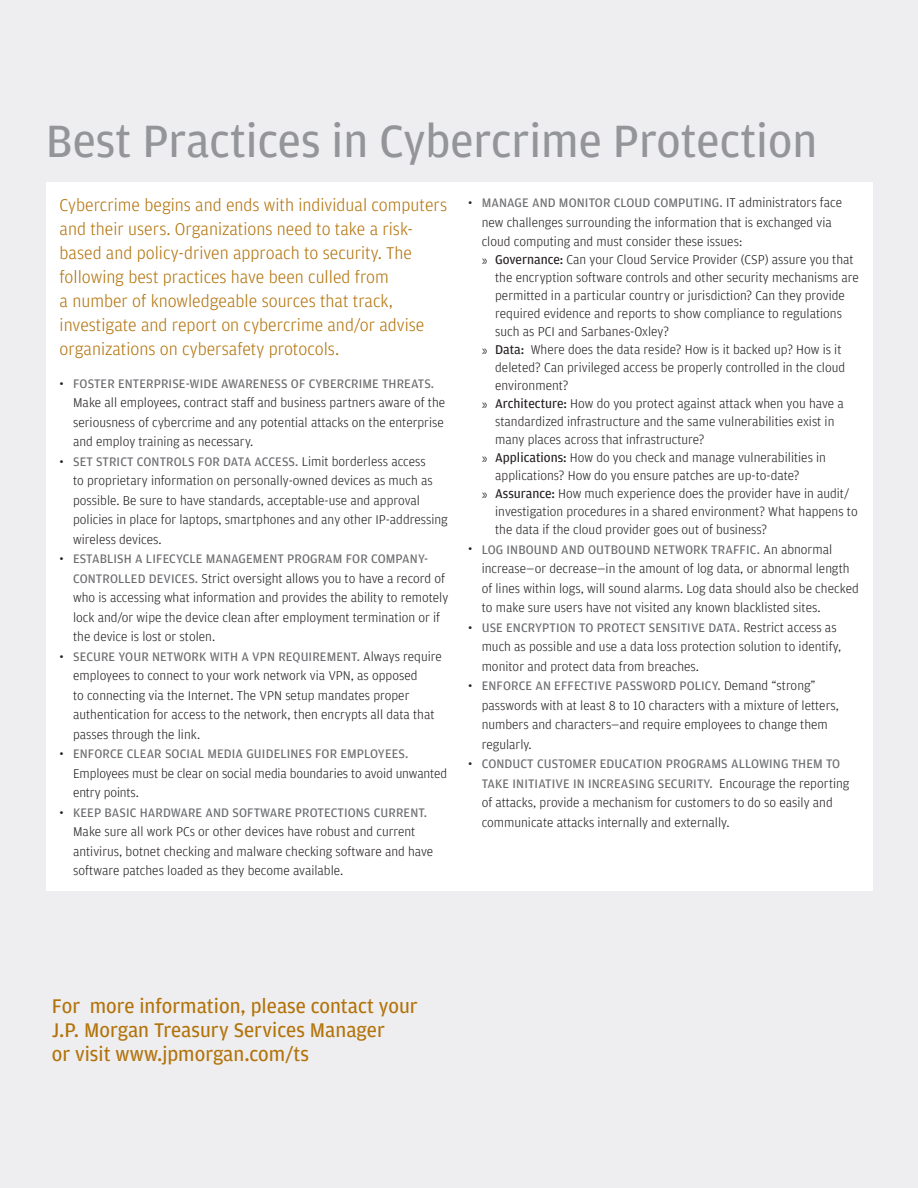
<style>
.page{position:relative;width:918px;height:1188px;background:#eeeef0}
.page>*{position:absolute;margin:0;border:0;box-sizing:border-box;transform-origin:0 0}
.t1{font:48px "Amplitude";color:#939598}
.t2{font:21px/24px "Amplitude";color:#b2730b}
.t3{font:300 18px/24px "Amplitude";color:#b2730b}
.t4{font:300 13.5px/19.5px "Amplitude";color:#231f20}
.t5{font:13.2px "Amplitude";letter-spacing:.01em;color:#6c6d70}
.s1{font-weight:300;font-size:13.5px;color:#231f20}
.s2{font-weight:400;font-size:13.2px;color:#6c6d70}
.s3{font-weight:400}
</style>
<div class="page">
<div style="left:46px;top:183px;width:826px;height:708px;background:#fff"></div>
<h1 class="t1" style="left:46px;top:111px;width:773px">BEST PRACTICES IN CYBERCRIME PROTECTION</h1>
<p class="t3" style="left:60px;top:192px;width:389px">Cybercrime begins and ends with individual computers and their users. Organizations need to take a risk&shy;based and policy-driven approach to security. The following best practices have been culled from<br>a number of knowledgeable sources that track, investigate and report on cybercrime and/or advise organizations on cybersafety protocols.</p>
<p class="t5" style="left:60px;top:375px;width:28px"><span class="s1">•</span> FOSTER</p>
<p class="t5" style="left:118px;top:375px;width:8px">ENTERPRISE</p>
<p class="t5" style="left:186px;top:375px;width:12px">-WIDE</p>
<p class="t5" style="left:221px;top:375px;width:2px">AWARENESS</p>
<p class="t5" style="left:291px;top:375px;width:20px">OF CYBERCRIME</p>
<p class="t5" style="left:382px;top:375px;width:7px">THREATS</p>
<p class="t5" style="left:431px;top:375px;width:5px">.</p>
<p class="t4" style="left:73px;top:393px;width:374px;text-align:justify">Make all employees, contract staff and business partners aware of the seriousness of cybercrime and any potential attacks on the enterprise and employ training as necessary.</p>
<p class="t5" style="left:60px;top:453px;width:44px"><span class="s1">•</span> SET STRICT</p>
<p class="t5" style="left:137px;top:453px;width:9px">CONTROLS</p>
<p class="t5" style="left:198px;top:453px;width:8px">FOR</p>
<p class="t5" style="left:223px;top:453px;width:8px">DATA</p>
<p class="t5" style="left:254px;top:453px;width:8px">ACCESS</p>
<p class="t4" style="left:73px;top:451px;width:376px;text-indent:222px"><span class="s2">.</span> Limit borderless access<br>to proprietary information on personally-owned devices as much as possible. Be sure to have standards, acceptable-use and approval policies in place for laptops, smartphones and any other IP-addressing wireless devices.</p>
<p class="t5" style="left:60px;top:551px;width:28px"><span class="s1">•</span> ESTABLISH</p>
<p class="t5" style="left:135px;top:551px;width:18px">A LIFECYCLE</p>
<p class="t5" style="left:206px;top:551px;width:9px">MANAGEMENT</p>
<p class="t5" style="left:287px;top:551px;width:9px">PROGRAM</p>
<p class="t5" style="left:346px;top:551px;width:8px">FOR</p>
<p class="t5" style="left:371px;top:551px;width:9px">COMPANY</p>
<p class="t5" style="left:424px;top:551px;width:6px">-</p>
<p class="t5" style="left:73px;top:570px;width:9px">CONTROLLED</p>
<p class="t5" style="left:149px;top:570px;width:3px">DEVICES</p>
<p class="t4" style="left:73px;top:568px;width:377px;text-indent:122px"><span class="s2">.</span> Strict oversight allows you to have a record of who is accessing what information and provides the ability to remotely lock and/or wipe the device clean after employment termination or if the device is lost or stolen.</p>
<p class="t5" style="left:60px;top:648px;width:28px"><span class="s1">•</span> SECURE</p>
<p class="t5" style="left:119px;top:648px;width:9px">YOUR</p>
<p class="t5" style="left:152px;top:648px;width:9px">NETWORK</p>
<p class="t5" style="left:210px;top:648px;width:8px">WITH</p>
<p class="t5" style="left:241px;top:648px;width:68px">A VPN REQUIREMENT</p>
<p class="t4" style="left:73px;top:646px;width:370px;text-indent:284px"><span class="s2">.</span> Always require employees to connect to your work network via VPN, as opposed<br>to connecting via the Internet. The VPN setup mandates proper authentication for access to the network, then encrypts all data that passes through the link.</p>
<p class="t5" style="left:60px;top:746px;width:29px"><span class="s1">•</span> ENFORCE</p>
<p class="t5" style="left:127px;top:746px;width:8px">CLEAR</p>
<p class="t5" style="left:165px;top:746px;width:8px">SOCIAL</p>
<p class="t5" style="left:207px;top:746px;width:8px">MEDIA</p>
<p class="t5" style="left:246px;top:746px;width:8px">GUIDELINES</p>
<p class="t5" style="left:315px;top:746px;width:8px">FOR</p>
<p class="t5" style="left:340px;top:746px;width:9px">EMPLOYEES</p>
<p class="t5" style="left:405px;top:746px;width:5px">.</p>
<p class="t4" style="left:73px;top:763px;width:376px">Employees must be clear on social media boundaries to avoid unwanted entry points.</p>
<p class="t5" style="left:60px;top:804px;width:29px"><span class="s1">•</span> KEEP</p>
<p class="t5" style="left:104px;top:804px;width:8px">BASIC</p>
<p class="t5" style="left:140px;top:804px;width:9px">HARDWARE</p>
<p class="t5" style="left:206px;top:804px;width:9px">AND</p>
<p class="t5" style="left:232px;top:804px;width:9px">SOFTWARE</p>
<p class="t5" style="left:295px;top:804px;width:8px">PROTECTIONS</p>
<p class="t5" style="left:374px;top:804px;width:9px">CURRENT</p>
<p class="t5" style="left:424px;top:804px;width:5px">.</p>
<p class="t4" style="left:73px;top:822px;width:362px">Make sure all work PCs or other devices have robust and current antivirus, botnet checking and malware checking software and have software patches loaded as they become available.</p>
<p class="t4" style="left:482px;top:192px;width:362px;text-indent:238px"><span class="s2">.</span> IT administrators face new challenges surrounding the information that is exchanged via cloud computing and must consider these issues:</p>
<p class="t4" style="left:482px;top:249px;width:373px">» <span class="s3">GOVERNANCE:</span> Can your Cloud Service Provider (CSP) assure you that</p>
<p class="t4" style="left:495px;top:267px;width:365px">the encryption software controls and other security mechanisms are</p>
<p class="t4" style="left:495px;top:285px;width:351px">permitted in a particular country or jurisdiction? Can they provide</p>
<p class="t4" style="left:495px;top:303px;width:348px">required evidence and reports to show compliance to regulations</p>
<p class="t4" style="left:495px;top:321px;width:175px">such as PCI and Sarbanes-Oxley?</p>
<p class="t4" style="left:482px;top:339px;width:361px">» <span class="s3">DATA:</span> Where does the data reside? How is it backed up? How is it</p>
<p class="t4" style="left:495px;top:357px;width:352px">deleted? Can privileged access be properly controlled in the cloud</p>
<p class="t4" style="left:495px;top:375px;width:75px">environment?</p>
<p class="t4" style="left:482px;top:393px;width:364px">» <span class="s3">ARCHITECTURE:</span> How do you protect against attack when you have a</p>
<p class="t4" style="left:495px;top:411px;width:341px">standardized infrastructure and the same vulnerabilities exist in</p>
<p class="t4" style="left:495px;top:429px;width:211px">many places across that infrastructure?</p>
<p class="t4" style="left:482px;top:447px;width:346px">» <span class="s3">APPLICATIONS:</span> How do you check and manage vulnerabilities in</p>
<p class="t4" style="left:495px;top:465px;width:306px">applications? How do you ensure patches are up-to-date?</p>
<p class="t4" style="left:482px;top:483px;width:369px">» <span class="s3">ASSURANCE:</span> How much experience does the provider have in audit/</p>
<p class="t4" style="left:495px;top:501px;width:364px">investigation procedures in a shared environment? What happens to</p>
<p class="t4" style="left:495px;top:519px;width:273px">the data if the cloud provider goes out of business?</p>
<p class="t5" style="left:468px;top:541px;width:47px"><span class="s1">•</span> LOG INBOUND</p>
<p class="t5" style="left:561px;top:541px;width:9px">AND</p>
<p class="t5" style="left:588px;top:541px;width:9px">OUTBOUND</p>
<p class="t5" style="left:654px;top:541px;width:4px">NETWORK</p>
<p class="t5" style="left:711px;top:541px;width:8px">TRAFFIC</p>
<p class="t5" style="left:468px;top:194px;width:32px"><span class="s1">•</span> MANAGE</p>
<p class="t5" style="left:532px;top:194px;width:9px">AND</p>
<p class="t5" style="left:559px;top:194px;width:9px">MONITOR</p>
<p class="t5" style="left:614px;top:194px;width:9px">CLOUD</p>
<p class="t5" style="left:654px;top:194px;width:9px">COMPUTING</p>
<p class="t4" style="left:482px;top:539px;width:379px;text-indent:275px"><span class="s2">.</span> An abnormal increase—or decrease—in the amount of log data, or abnormal length of lines within logs, will sound alarms. Log data should also be checked to make sure users have not visited any known blacklisted sites.</p>
<p class="t5" style="left:468px;top:619px;width:46px"><span class="s1">•</span> USE ENCRYPTION</p>
<p class="t5" style="left:579px;top:619px;width:26px">TO PROTECT</p>
<p class="t5" style="left:649px;top:619px;width:8px">SENSITIVE</p>
<p class="t5" style="left:709px;top:619px;width:8px">DATA</p>
<p class="t4" style="left:482px;top:617px;width:361px;text-indent:255px"><span class="s2">.</span> Restrict access as much as possible and use a data loss protection solution to identify, monitor and protect data from breaches.</p>
<p class="t5" style="left:468px;top:677px;width:29px"><span class="s1">•</span> ENFORCE</p>
<p class="t5" style="left:535px;top:677px;width:27px">AN EFFECTIVE</p>
<p class="t5" style="left:615px;top:677px;width:9px">PASSWORD</p>
<p class="t5" style="left:679px;top:677px;width:8px">POLICY</p>
<p class="t4" style="left:482px;top:675px;width:359px;text-indent:236px"><span class="s2">.</span> Demand “strong” passwords with at least 8 to 10 characters with a mixture of letters, numbers and characters—and require employees to change them regularly.</p>
<p class="t5" style="left:468px;top:755px;width:29px"><span class="s1">•</span> CONDUCT</p>
<p class="t5" style="left:537px;top:755px;width:4px">CUSTOMER</p>
<p class="t5" style="left:600px;top:755px;width:5px">EDUCATION</p>
<p class="t5" style="left:666px;top:755px;width:9px">PROGRAMS</p>
<p class="t5" style="left:731px;top:755px;width:4px">ALLOWING</p>
<p class="t5" style="left:792px;top:755px;width:9px">THEM</p>
<p class="t5" style="left:826px;top:755px;width:4px">TO</p>
<p class="t5" style="left:482px;top:775px;width:8px">TAKE</p>
<p class="t5" style="left:513px;top:775px;width:5px">INITIATIVE</p>
<p class="t5" style="left:573px;top:775px;width:23px">IN INCREASING</p>
<p class="t5" style="left:658px;top:775px;width:3px">SECURITY</p>
<p class="t4" style="left:482px;top:773px;width:369px;text-indent:228px"><span class="s2">.</span> Encourage the reporting of attacks, provide a mechanism for customers to do so easily and communicate attacks internally and externally.</p>
<h2 class="t2" style="left:52px;top:993px;width:367px">FOR MORE INFORMATION, PLEASE CONTACT YOUR<br>J.P. MORGAN TREASURY SERVICES MANAGER<br>OR VISIT WWW.JPMORGAN.COM/TS</h2>
</div>
